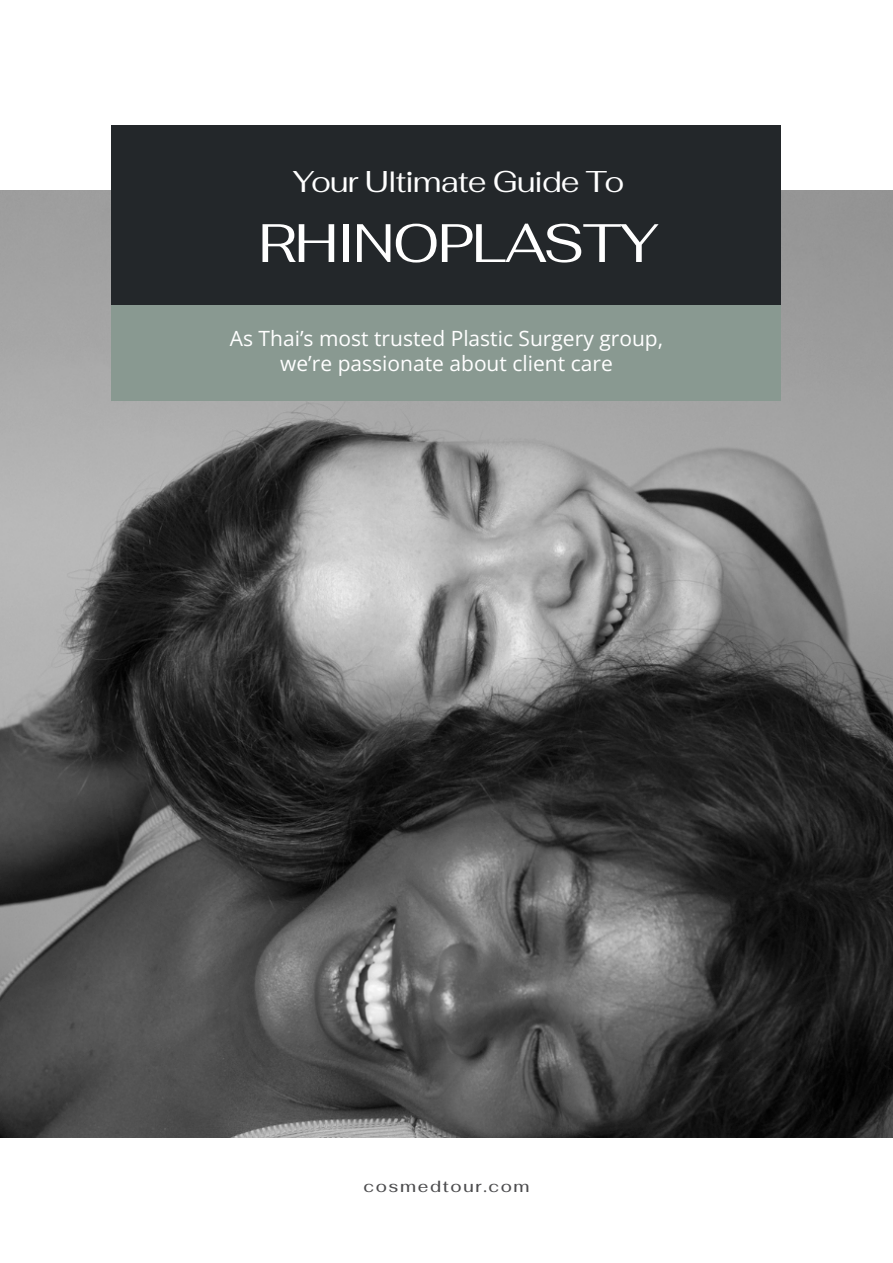
<style>
.page{position:relative;width:893px;height:1263px;background:#fff}
.page>*{position:absolute;margin:0;border:0;box-sizing:border-box;transform-origin:0 0}
.t1{font:54px "Fahkwang";letter-spacing:-.03em;color:#fff}
.t2{font:30px "Fahkwang";letter-spacing:-.03em;color:#fff}
.t3{font:21px/25.2px "Open Sans";color:#fff;text-align:center}
.t4{font:500 16.5px "Fahkwang";letter-spacing:.1em;color:#4c4c4e}
</style>
<div class="page">
<img style="left:0;top:190px;width:893px;height:947px">
<div style="left:112px;top:126px;width:669px;height:179px;background:#23272a"></div>
<div style="left:112px;top:305px;width:669px;height:95px;background:#899991"></div>
<h2 class="t2" style="left:293px;top:170px;width:333px">Your Ultimate Guide To</h2>
<h1 class="t1" style="left:258px;top:224px;width:402px">RHINOPLASTY</h1>
<p class="t3" style="left:230px;top:328px;width:435px">As Thai’s most trusted Plastic Surgery group, we’re passionate about client care</p>
<p class="t4" style="left:363px;top:1180px;width:168px">cosmedtour.com</p>
</div>
